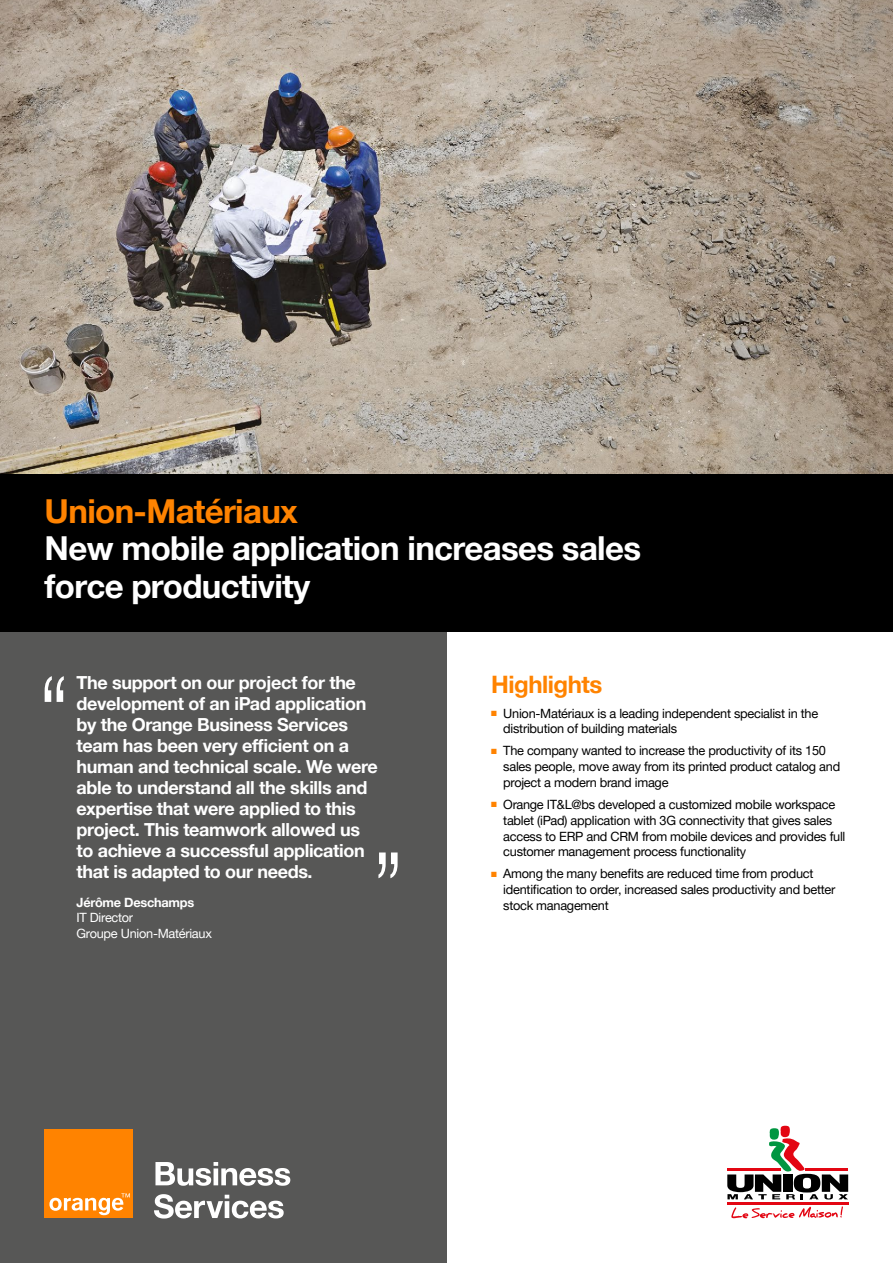
<style>
.page{position:relative;width:893px;height:1263px;background:#fff}
.page>*{position:absolute;margin:0;border:0;box-sizing:border-box;transform-origin:0 0}
.t1{font:700 33px/37.2px "Helvetica Neue";letter-spacing:-.02em;color:#fff}
.t2{font:700 33px "Helvetica Neue";letter-spacing:-.02em;color:#ff8300}
.t3{font:700 24px "Helvetica Neue";letter-spacing:-.02em;color:#ff8300}
.t4{font:700 18px/21px "Helvetica Neue";letter-spacing:-.02em;color:#fff}
.t5{font:12.75px/15.8px "Helvetica Neue";letter-spacing:-.02em;color:#000}
.t6{font:12.75px/15.8px "Helvetica Neue";letter-spacing:-.02em;color:#fff}
.t7{font:700 12.75px "Helvetica Neue";letter-spacing:-.02em;color:#fff}
.s1{color:#ff8300}
</style>
<div class="page">
<img style="left:0;top:0;width:893px;height:474px">
<div style="left:0;top:631px;width:446px;height:632px;background:#575756"></div>
<div style="left:45px;top:1129px;width:88px;height:89px;background:#ff8300"></div>
<svg style="left:49px;top:1193px;width:81px;height:22px"></svg>
<svg style="left:155px;top:1162px;width:135px;height:24px"></svg>
<svg style="left:154px;top:1194px;width:130px;height:24px"></svg>
<svg style="left:45px;top:676px;width:19px;height:26px"></svg>
<svg style="left:378px;top:852px;width:20px;height:26px"></svg>
<div style="left:0;top:474px;width:893px;height:157px;background:#000"></div>
<svg style="left:727px;top:1126px;width:121px;height:73px"></svg>
<hr style="left:805px;top:1168px;width:43px;height:3px;background:#e30613">
<hr style="left:727px;top:1168px;width:53px;height:3px;background:#e30613">
<hr style="left:727px;top:1202px;width:121px;height:2px;background:#e30613">
<svg style="left:731px;top:1206px;width:112px;height:13px"></svg>
<h1 class="t2" style="left:45px;top:491px;width:255px">Union-Matériaux</h1>
<h1 class="t1" style="left:45px;top:530px;width:598px">New mobile application increases sales force productivity</h1>
<p class="t4" style="left:77px;top:672px;width:303px">The support on our project for the development of an iPad application by the Orange Business Services team has been very efficient on a human and technical scale. We were able to understand all the skills and expertise that were applied to this project. This teamwork allowed us to achieve a successful application that is adapted to our needs.</p>
<p class="t7" style="left:77px;top:894px;width:119px">Jérôme Deschamps</p>
<p class="t6" style="left:77px;top:910px;width:137px">IT Director<br>Groupe Union-Matériaux</p>
<h2 class="t3" style="left:491px;top:670px;width:113px">Highlights</h2>
<p class="t5" style="left:503px;top:705px;width:316px;text-indent:-12px"><span class="s1">■</span> Union-Matériaux is a leading independent specialist in the distribution of building materials</p>
<p class="t5" style="left:503px;top:743px;width:338px;text-indent:-12px"><span class="s1">■</span> The company wanted to increase the productivity of its 150 sales people, move away from its printed product catalog and project a modern brand image</p>
<p class="t5" style="left:503px;top:796px;width:344px;text-indent:-12px"><span class="s1">■</span> Orange IT&amp;L@bs developed a customized mobile workspace tablet (iPad) application with 3G connectivity that gives sales access to ERP and CRM from mobile devices and provides full customer management process functionality</p>
<p class="t5" style="left:503px;top:866px;width:334px;text-indent:-12px"><span class="s1">■</span> Among the many benefits are reduced time from product identification to order, increased sales productivity and better stock management</p>
</div>
